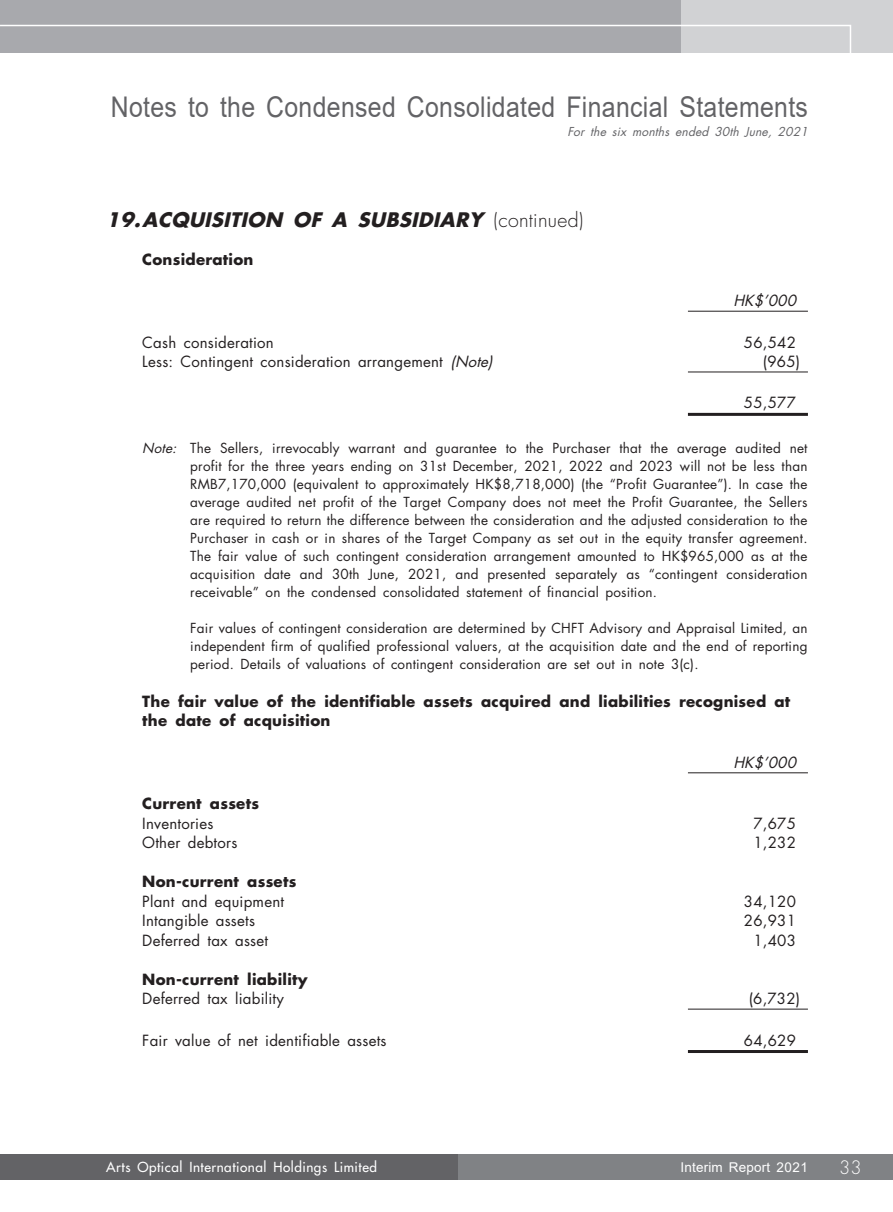
<style>
.page{position:relative;width:893px;height:1212px;background:#fff}
.page>*{position:absolute;margin:0;border:0;box-sizing:border-box;transform-origin:0 0}
.t1{font:28.5px "Arial";letter-spacing:.015em;color:#636366;scale:.87 1}
._03_H1{font:italic 700 19.5px "Futura Std";color:#231f20}
.t2{font:300 18px "Futura Std";color:#fff}
._15_Table_Stub{font:15px "Futura Std";letter-spacing:.015em;color:#231f20}
._04___H2{font:700 15px/19.5px "Futura Std";letter-spacing:.015em;color:#231f20}
._01_Body_Text{font:15px "Futura Std";letter-spacing:.015em;color:#231f20}
._15_Table_Stub-2{font:700 15px "Futura Std";letter-spacing:.015em;color:#231f20}
._01_Body_Text-2{font:italic 15px "Futura Std";color:#231f20}
._22____IN2__Note{font:13.5px/18px "Futura Std";letter-spacing:.015em;color:#231f20;text-align:justify}
._27_____P4__Note{font:13.5px/18px "Futura Std";letter-spacing:.015em;color:#231f20;text-align:justify}
.t3{font:500 13.5px "Futura Std";letter-spacing:.04em;color:#fff}
.t4{font:13.5px "Arial";letter-spacing:.015em;color:#fff}
.t5{font:italic 12px "Futura Std";color:#636366}
.s1{font-weight:300;font-style:normal}
.s2{font-style:italic}
</style>
<div class="page">
<div style="left:457px;top:0;width:436px;height:53px;background:#d1d2d4"></div>
<div style="left:0;top:0;width:680px;height:53px;background:#a8a9ad"></div>
<svg style="left:0;top:24px;width:852px;height:29px"></svg>
<div style="left:457px;top:1154px;width:436px;height:26px;background:#808285"></div>
<div style="left:0;top:1154px;width:457px;height:26px;background:#636366"></div>
<hr style="left:688px;top:311px;width:120px;height:1px;background:#231f20">
<hr style="left:688px;top:372px;width:120px;height:1px;background:#231f20">
<hr style="left:688px;top:413px;width:120px;height:3px;background:#231f20">
<hr style="left:688px;top:772px;width:120px;height:1px;background:#231f20">
<hr style="left:688px;top:1009px;width:120px;height:1px;background:#231f20">
<hr style="left:688px;top:1050px;width:120px;height:3px;background:#231f20">
<h1 class="t1" style="left:111px;top:88px;width:803px">Notes to the Condensed Consolidated Financial Statements</h1>
<p class="t5" style="left:567px;top:124px;width:245px">For the six months ended 30th June, 2021</p>
<p class="_03_H1" style="left:106px;top:207px;width:479px">19.ACQUISITION OF A SUBSIDIARY <span class="s1">( c o n t i n u e d )</span></p>
<p class="_04___H2" style="left:142px;top:249px;width:113px">Consideration</p>
<p class="_01_Body_Text-2" style="left:733px;top:291px;width:68px">HK$’000</p>
<p class="_15_Table_Stub" style="left:142px;top:332px;width:133px">Cash consideration</p>
<p class="_01_Body_Text" style="left:744px;top:332px;width:53px">56,542</p>
<p class="_15_Table_Stub" style="left:142px;top:352px;width:356px">Less: Contingent consideration arrangement <span class="s2">(Note)</span></p>
<p class="_01_Body_Text" style="left:763px;top:352px;width:39px">(965)</p>
<p class="_01_Body_Text" style="left:744px;top:393px;width:53px">55,577</p>
<p class="_22____IN2__Note" style="left:190px;top:439px;width:619px;text-indent:-48px"><span class="s2">Note:</span> The Sellers, irrevocably warrant and guarantee to the Purchaser that the average audited net profit for the three years ending on 31st December, 2021, 2022 and 2023 will not be less than RMB7,170,000 (equivalent to approximately HK$8,718,000) (the “Profit Guarantee”). In case the average audited net profit of the Target Company does not meet the Profit Guarantee, the Sellers are required to return the difference between the consideration and the adjusted consideration to the Purchaser in cash or in shares of the Target Company as set out in the equity transfer agreement.<br>The fair value of such contingent consideration arrangement amounted to HK$965,000 as at the acquisition date and 30th June, 2021, and presented separately as “contingent consideration receivable” on the condensed consolidated statement of financial position.</p>
<p class="_27_____P4__Note" style="left:190px;top:619px;width:619px">Fair values of contingent consideration are determined by CHFT Advisory and Appraisal Limited, an independent firm of qualified professional valuers, at the acquisition date and the end of reporting period. Details of valuations of contingent consideration are set out in note 3(c).</p>
<p class="_04___H2" style="left:142px;top:691px;width:649px">The fair value of the identifiable assets acquired and liabilities recognised at the date of acquisition</p>
<p class="_01_Body_Text-2" style="left:733px;top:753px;width:68px">HK$’000</p>
<p class="_15_Table_Stub-2" style="left:142px;top:793px;width:118px">Current assets</p>
<p class="_15_Table_Stub" style="left:142px;top:813px;width:73px">Inventories</p>
<p class="_01_Body_Text" style="left:753px;top:813px;width:44px">7,675</p>
<p class="_15_Table_Stub" style="left:142px;top:833px;width:97px">Other debtors</p>
<p class="_01_Body_Text" style="left:753px;top:833px;width:44px">1,232</p>
<p class="_15_Table_Stub-2" style="left:142px;top:871px;width:156px">Non-current assets</p>
<p class="_15_Table_Stub" style="left:142px;top:891px;width:143px">Plant and equipment</p>
<p class="_01_Body_Text" style="left:744px;top:891px;width:53px">34,120</p>
<p class="_15_Table_Stub" style="left:142px;top:911px;width:114px">Intangible assets</p>
<p class="_01_Body_Text" style="left:744px;top:911px;width:53px">26,931</p>
<p class="_15_Table_Stub" style="left:142px;top:930px;width:127px">Deferred tax asset</p>
<p class="_01_Body_Text" style="left:753px;top:930px;width:44px">1,403</p>
<p class="_15_Table_Stub-2" style="left:142px;top:969px;width:167px">Non-current liability</p>
<p class="_15_Table_Stub" style="left:142px;top:989px;width:143px">Deferred tax liability</p>
<p class="_01_Body_Text" style="left:749px;top:989px;width:53px">(6,732)</p>
<p class="_15_Table_Stub" style="left:142px;top:1030px;width:246px">Fair value of net identifiable assets</p>
<p class="_01_Body_Text" style="left:744px;top:1030px;width:53px">64,629</p>
<p class="t3" style="left:106px;top:1158px;width:272px">Arts Optical International Holdings Limited</p>
<p class="t4" style="left:680px;top:1158px;width:129px">Interim Report 2021</p>
<h3 class="t2" style="left:839px;top:1157px;width:24px">33</h3>
</div>
